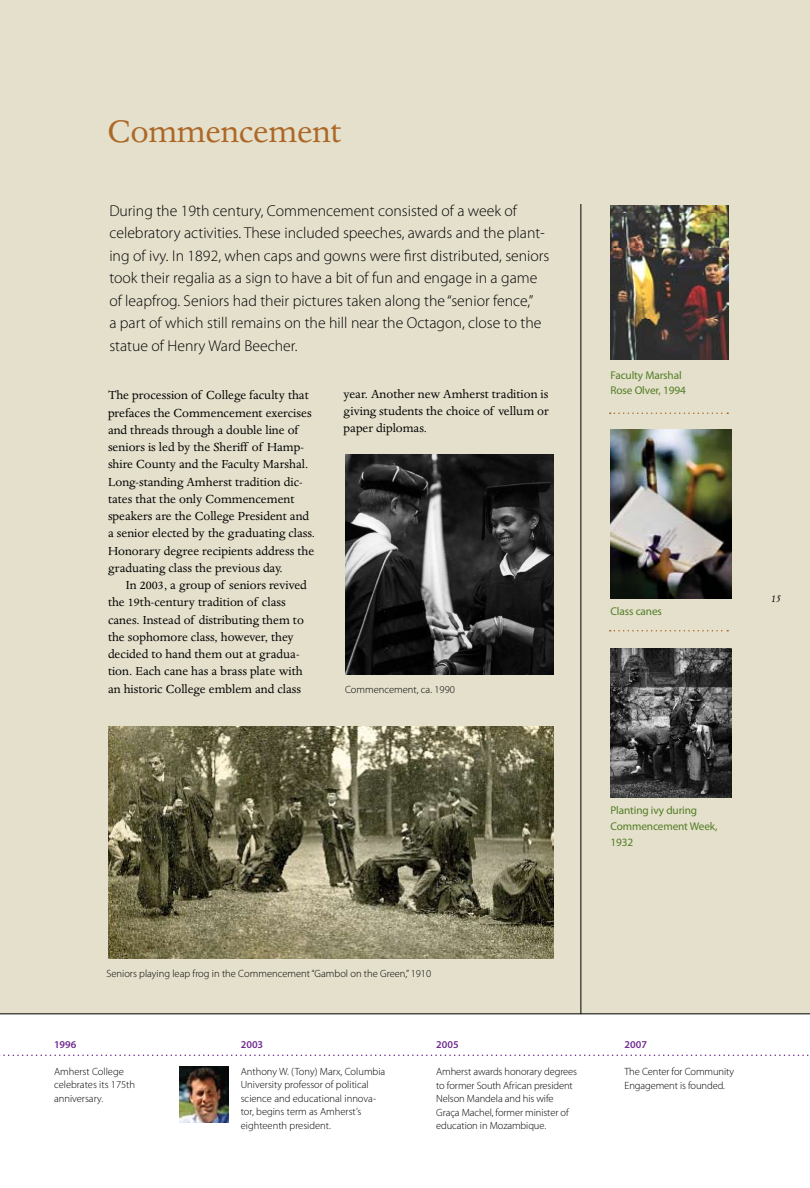
<style>
.page{position:relative;width:810px;height:1188px;background:#fff}
.page>*{position:absolute;margin:0;border:0;box-sizing:border-box;transform-origin:0 0}
.t1{font:36px "Dante";letter-spacing:-.01em;color:#ad6828}
.t2{font:300 15.75px/22.5px "Myriad Pro";color:#000}
.t3{font:13.5px/17.2px "Dante";color:#000}
.t4{font:italic 12px "Dante";color:#000}
.t5{font:11.25px/15.8px "Myriad Pro";letter-spacing:-.01em;color:#527d24}
.t6{font:300 10.5px/13.5px "Myriad Pro";color:#000}
.t7{font:600 10.5px "Myriad Pro";color:#702b90}
</style>
<div class="page">
<div style="left:0;top:0;width:810px;height:1014px;background:#e4e0cc"></div>
<hr style="left:0;top:1014px;width:810px;height:1px;background:#000">
<hr style="left:581px;top:204px;width:1px;height:810px;background:#000">
<img style="left:345px;top:455px;width:209px;height:220px">
<svg style="left:0;top:1055px;width:809px;height:1px"></svg>
<img style="left:610px;top:206px;width:119px;height:153px">
<img style="left:108px;top:726px;width:446px;height:232px">
<img style="left:610px;top:429px;width:121px;height:169px">
<svg style="left:610px;top:412px;width:118px;height:2px"></svg>
<svg style="left:610px;top:630px;width:118px;height:2px"></svg>
<img style="left:610px;top:648px;width:121px;height:150px">
<img style="left:179px;top:1066px;width:50px;height:57px">
<h1 class="t1" style="left:108px;top:112px;width:235px">Commencement</h1>
<p class="t2" style="left:109px;top:199px;width:442px">During the 19th century, Commencement consisted of a week of celebratory activities. These included speeches, awards and the plant&shy;ing of ivy. In 1892, when caps and gowns were first distributed, seniors took their regalia as a sign to have a bit of fun and engage in a game of leapfrog. Seniors had their pictures taken along the “senior fence,”<br>a part of which still remains on the hill near the Octagon, close to the statue of Henry Ward Beecher.</p>
<p class="t3" style="left:108px;top:387px;width:209px">The procession of College faculty that prefaces the Commencement exercises and threads through a double line of seniors is led by the Sheriff of Hamp&shy;shire County and the Faculty Marshal.<br>Long-standing Amherst tradition dic&shy;tates that the only Commencement speakers are the College President and a senior elected by the graduating class.<br>Honorary degree recipients address the graduating class the previous day.</p>
<p class="t3" style="left:108px;top:577px;width:200px;text-indent:18px">In 2003, a group of seniors revived the 19th-century tradition of class canes. Instead of distributing them to the sophomore class, however, they decided to hand them out at gradua&shy;tion. Each cane has a brass plate with an historic College emblem and class</p>
<p class="t3" style="left:344px;top:386px;width:207px;text-align:justify">year. Another new Amherst tradition is giving students the choice of vellum or paper diplomas.</p>
<p class="t6" style="left:345px;top:683px;width:111px">Commencement, ca. 1990</p>
<p class="t5" style="left:610px;top:367px;width:77px">Faculty Marshal<br>Rose Olver, 1994</p>
<p class="t5" style="left:610px;top:603px;width:53px">Class canes</p>
<p class="t4" style="left:771px;top:592px;width:12px">15</p>
<p class="t5" style="left:610px;top:802px;width:109px">Planting ivy during<br>Commencement Week,<br>1932</p>
<p class="t6" style="left:106px;top:967px;width:326px">Seniors playing leap frog in the Commencement “Gambol on the Green,” 1910</p>
<p class="t7" style="left:54px;top:1038px;width:24px">1996</p>
<p class="t6" style="left:54px;top:1065px;width:83px">Amherst College celebrates its 175th anniversary.</p>
<p class="t7" style="left:241px;top:1037px;width:24px">2003</p>
<p class="t6" style="left:241px;top:1064px;width:146px">Anthony W. (Tony) Marx, Columbia<br>University professor of political science and educational innova&shy;tor, begins term as Amherst’s eighteenth president.</p>
<p class="t7" style="left:436px;top:1038px;width:24px">2005</p>
<p class="t6" style="left:436px;top:1065px;width:142px">Amherst awards honorary degrees to former South African president<br>Nelson Mandela and his wife<br>Graça Machel, former minister of education in Mozambique.</p>
<p class="t7" style="left:625px;top:1038px;width:24px">2007</p>
<p class="t6" style="left:625px;top:1065px;width:111px">The Center for Community<br>Engagement is founded.</p>
</div>
